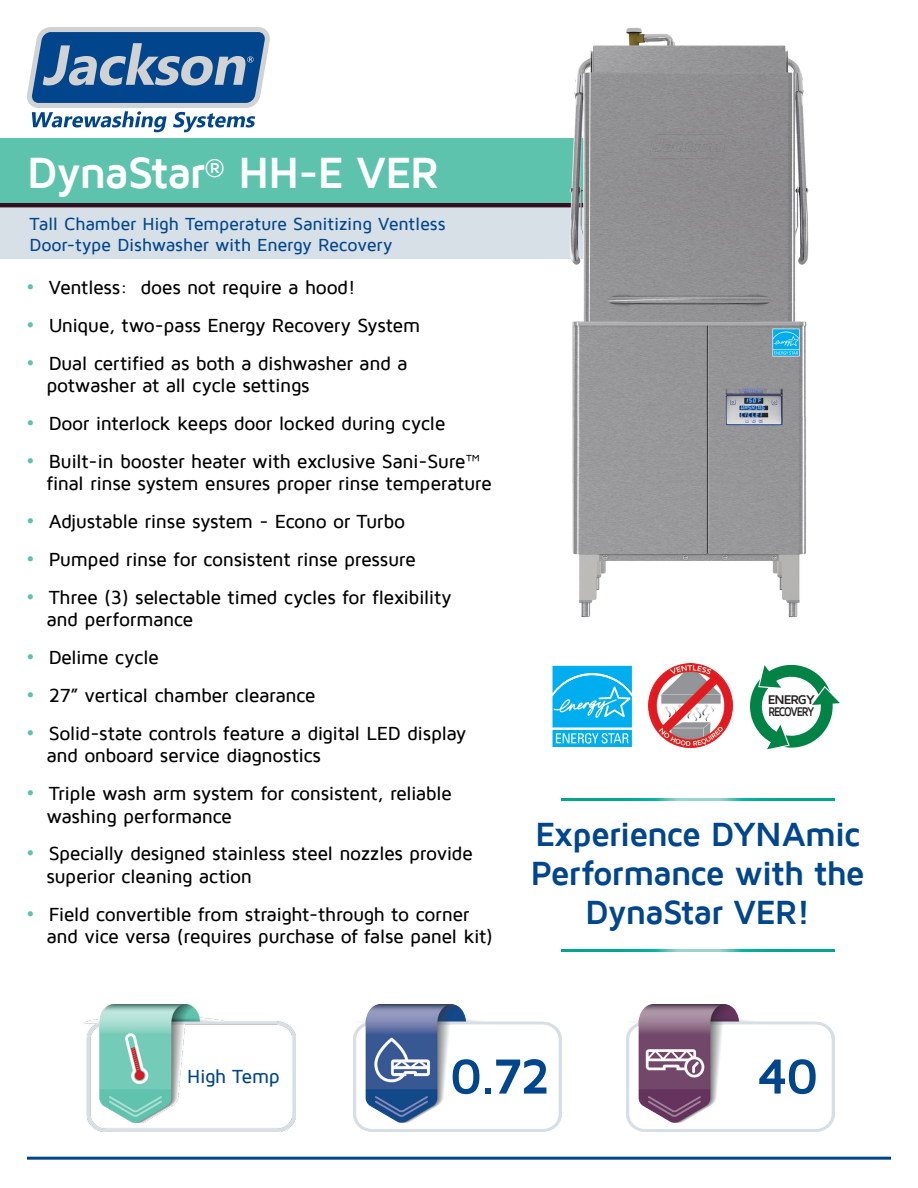
<style>
.page{position:relative;width:918px;height:1188px;background:#fff}
.page>*{position:absolute;margin:0;border:0;box-sizing:border-box;transform-origin:0 0}
.t1{font:700 51px "Maven Pro";color:#01468c}
.t2{font:700 45px "Maven Pro";letter-spacing:-.035em;color:#fff}
.t3{font:700 34.5px/39px "Maven Pro";letter-spacing:-.035em;color:#01468c;text-align:center}
.t4{font:500 19.5px/22.5px "Maven Pro";letter-spacing:-.025em;color:#000}
.t5{font:500 19.5px "Maven Pro";letter-spacing:-.035em;color:#01468c}
.t6{font:500 18px/21.6px "Maven Pro";letter-spacing:-.015em;color:#01468c}
.t7{font:700 12.9px/12px "Maven Pro";letter-spacing:-.1em;color:#231f20}
.s1{font-size:21px;color:#5dc3ad}
</style>
<div class="page">
<div style="left:0;top:185px;width:742px;height:73px;background:#d7dfe7"></div>
<svg style="left:0;top:202px;width:368px;height:5px;background:#3d323d"></svg>
<svg style="left:27px;top:27px;width:243px;height:105px"></svg>
<div style="left:0;top:138px;width:742px;height:64px;background:#5dc3ad"></div>
<hr style="left:27px;top:1157px;width:864px;height:3px;background:#01468c">
<img style="left:353px;top:1005px;width:209px;height:126px">
<img style="left:626px;top:1005px;width:209px;height:126px">
<img style="left:85px;top:1005px;width:210px;height:126px">
<svg style="left:562px;top:799px;width:273px;height:1px"></svg>
<svg style="left:562px;top:950px;width:273px;height:2px"></svg>
<img style="left:368px;top:27px;width:441px;height:590px">
<svg style="left:750px;top:664px;width:90px;height:86px"></svg>
<img style="left:649px;top:664px;width:83px;height:83px">
<div style="left:551px;top:664px;width:83px;height:65px;background:#d6f1fc"></div>
<svg style="left:551px;top:666px;width:83px;height:81px;background:#35bef2"></svg>
<h2 class="t2" style="left:27px;top:149px;width:414px">DynaStar<sup>®</sup> HH-E VER</h2>
<p class="t6" style="left:29px;top:213px;width:418px">Tall Chamber High Temperature Sanitizing Ventless<br>Door-type Dishwasher with Energy Recovery</p>
<p class="t4" style="left:26px;top:277px;width:331px"><span class="s1">•</span> Ventless: does not require a hood!</p>
<p class="t4" style="left:26px;top:314px;width:396px"><span class="s1">•</span> Unique, two-pass Energy Recovery System</p>
<p class="t4" style="left:47px;top:352px;width:363px;text-indent:-20px"><span class="s1">•</span> Dual certified as both a dishwasher and a potwasher at all cycle settings</p>
<p class="t4" style="left:26px;top:413px;width:421px"><span class="s1">•</span> Door interlock keeps door locked during cycle</p>
<p class="t4" style="left:47px;top:450px;width:447px;text-indent:-20px"><span class="s1">•</span> Built-in booster heater with exclusive Sani-Sure™ final rinse system ensures proper rinse temperature</p>
<p class="t4" style="left:26px;top:511px;width:380px"><span class="s1">•</span> Adjustable rinse system - Econo or Turbo</p>
<p class="t4" style="left:26px;top:548px;width:391px"><span class="s1">•</span> Pumped rinse for consistent rinse pressure</p>
<p class="t4" style="left:46px;top:586px;width:407px;text-indent:-20px"><span class="s1">•</span> Three (3) selectable timed cycles for flexibility and performance</p>
<p class="t4" style="left:26px;top:647px;width:134px"><span class="s1">•</span> Delime cycle</p>
<p class="t4" style="left:26px;top:684px;width:291px"><span class="s1">•</span> 27” vertical chamber clearance</p>
<p class="t4" style="left:47px;top:722px;width:421px;text-indent:-20px"><span class="s1">•</span> Solid-state controls feature a digital LED display and onboard service diagnostics</p>
<p class="t4" style="left:47px;top:782px;width:407px;text-indent:-20px"><span class="s1">•</span> Triple wash arm system for consistent, reliable washing performance</p>
<p class="t4" style="left:47px;top:843px;width:428px;text-indent:-20px"><span class="s1">•</span> Specially designed stainless steel nozzles provide superior cleaning action</p>
<p class="t4" style="left:47px;top:903px;width:448px;text-indent:-20px"><span class="s1">•</span> Field convertible from straight-through to corner and vice versa (requires purchase of false panel kit)</p>
<p class="t7" style="left:768px;top:694px;width:49px">ENERGY<br>RECOVERY</p>
<h3 class="t3" style="left:531px;top:815px;width:336px">Experience DYNAmic<br>Performance with the<br>DynaStar VER!</h3>
<p class="t5" style="left:187px;top:1066px;width:94px">High Temp</p>
<h1 class="t1" style="left:449px;top:1049px;width:103px">0.72</h1>
<h1 class="t1" style="left:757px;top:1049px;width:63px">40</h1>
</div>
